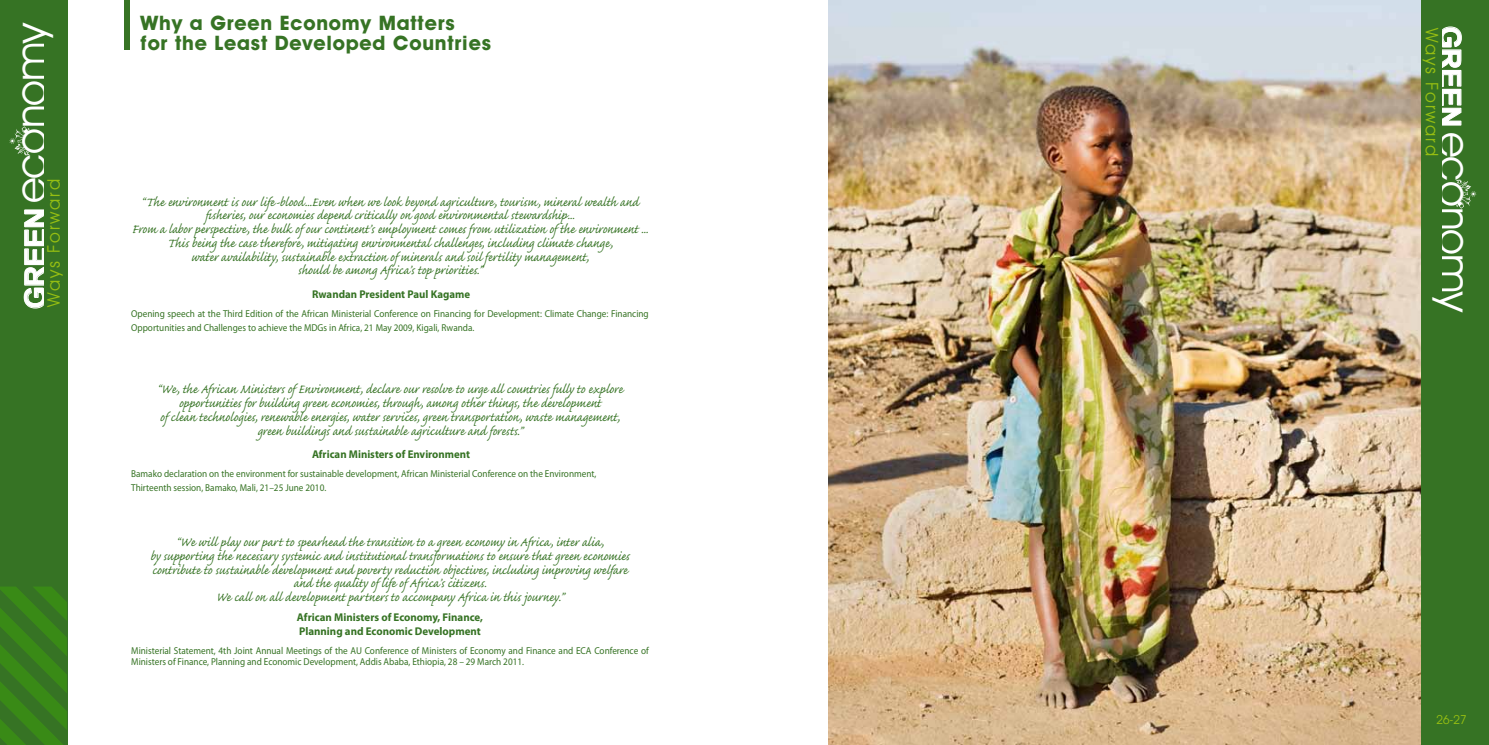
<style>
.page{position:relative;width:1489px;height:745px;background:#fff}
.page>*{position:absolute;margin:0;border:0;box-sizing:border-box;transform-origin:0 0}
.t1{font:42.5px "Avant Garde IT Cby BT";letter-spacing:-.03em;color:#fff}
.t2{font:700 29.62px "Arial";letter-spacing:-.03em;color:#fff}
.t3{font:700 20px/20px "Avant Garde IT Cby BT";letter-spacing:.04em;color:#367324}
.t4{font:17.5px "Avant Garde IT Cby BT";letter-spacing:.1em;color:#96be12}
.t5{font:16.25px/13.8px "Caflisch Script";color:#367324;text-align:center;scale:.94 1}
.t6{font:12.5px "Avant Garde IT Cby BT";color:#96be12}
.t7{font:700 11.25px/13.8px "Myriad Pro";color:#367324}
.t8{font:700 11.25px "Myriad Pro";color:#367324;scale:.96 1}
.t9{font:10px/13.8px "Myriad Pro";color:#367324;scale:.92 1}
</style>
<div class="page">
<img style="left:828px;top:0;width:593px;height:744px">
<div style="left:1421px;top:0;width:67px;height:744px;background:#367324"></div>
<div style="left:0;top:0;width:67px;height:744px;background:#367324"></div>
<svg style="left:0;top:587px;width:67px;height:157px"></svg>
<svg style="left:1442px;top:26px;width:20px;height:100px"></svg>
<svg style="left:1456px;top:179px;width:20px;height:29px"></svg>
<svg style="left:23px;top:209px;width:21px;height:100px"></svg>
<svg style="left:9px;top:126px;width:21px;height:29px"></svg>
<div style="left:124px;top:0;width:6px;height:50px;background:#367324"></div>
<h1 class="t1" style="left:5px;top:203px;width:183px;rotate:-90deg">economy</h1>
<h2 class="t2" style="left:16px;top:309px;width:103px;rotate:-90deg">GREEN</h2>
<p class="t4" style="left:43px;top:306px;width:129px;rotate:-90deg">Ways Forward</p>
<p class="t3" style="left:141px;top:13px;width:352px">Why a Green Economy Matters<br>for the Least Developed Countries</p>
<p class="t5" style="left:132px;top:195px;width:550px">“The environment is our life-blood...Even when we look beyond agriculture, tourism, mineral wealth and fisheries, our economies depend critically on good environmental stewardship...<br>From a labor perspective, the bulk of our continent’s employment comes from utilization of the environment ...<br>This being the case therefore, mitigating environmental challenges, including climate change,<br>water availability, sustainable extraction of minerals and soil fertility management,<br>should be among Africa’s top priorities.”</p>
<p class="t8" style="left:312px;top:287px;width:166px">Rwandan President Paul Kagame</p>
<p class="t9" style="left:131px;top:306px;width:564px">Opening speech at the Third Edition of the African Ministerial Conference on Financing for Development: Climate Change: Financing<br>Opportunities and Challenges to achieve the MDGs in Africa, 21 May 2009, Kigali, Rwanda.</p>
<p class="t5" style="left:157px;top:383px;width:497px">“We, the African Ministers of Environment, declare our resolve to urge all countries fully to explore opportunities for building green economies, through, among other things, the development<br>of clean technologies, renewable energies, water services, green transportation, waste management, green buildings and sustainable agriculture and forests.”</p>
<p class="t8" style="left:312px;top:447px;width:166px">African Ministers of Environment</p>
<p class="t9" style="left:131px;top:466px;width:507px">Bamako declaration on the environment for sustainable development, African Ministerial Conference on the Environment,<br>Thirteenth session, Bamako, Mali, 21–25 June 2010.</p>
<p class="t5" style="left:150px;top:535px;width:511px">“We will play our part to spearhead the transition to a green economy in Africa, inter alia,<br>by supporting the necessary systemic and institutional transformations to ensure that green economies contribute to sustainable development and poverty reduction objectives, including improving welfare and the quality of life of Africa’s citizens.<br>We call on all development partners to accompany Africa in this journey.”</p>
<p class="t7" style="left:297px;top:609px;width:187px">African Ministers of Economy, Finance,<br>Planning and Economic Development</p>
<p class="t9" style="left:131px;top:644px;width:564px;line-height:11.2px">Ministerial Statement, 4th Joint Annual Meetings of the AU Conference of Ministers of Economy and Finance and ECA Conference of<br>Ministers of Finance, Planning and Economic Development, Addis Ababa, Ethiopia, 28 – 29 March 2011.</p>
<h2 class="t2" style="left:1469px;top:26px;width:103px;rotate:90deg">GREEN</h2>
<p class="t4" style="left:1442px;top:28px;width:129px;rotate:90deg">Ways Forward</p>
<h1 class="t1" style="left:1480px;top:132px;width:183px;rotate:90deg">economy</h1>
<p class="t6" style="left:1435px;top:711px;width:32px">26-27</p>
</div>
